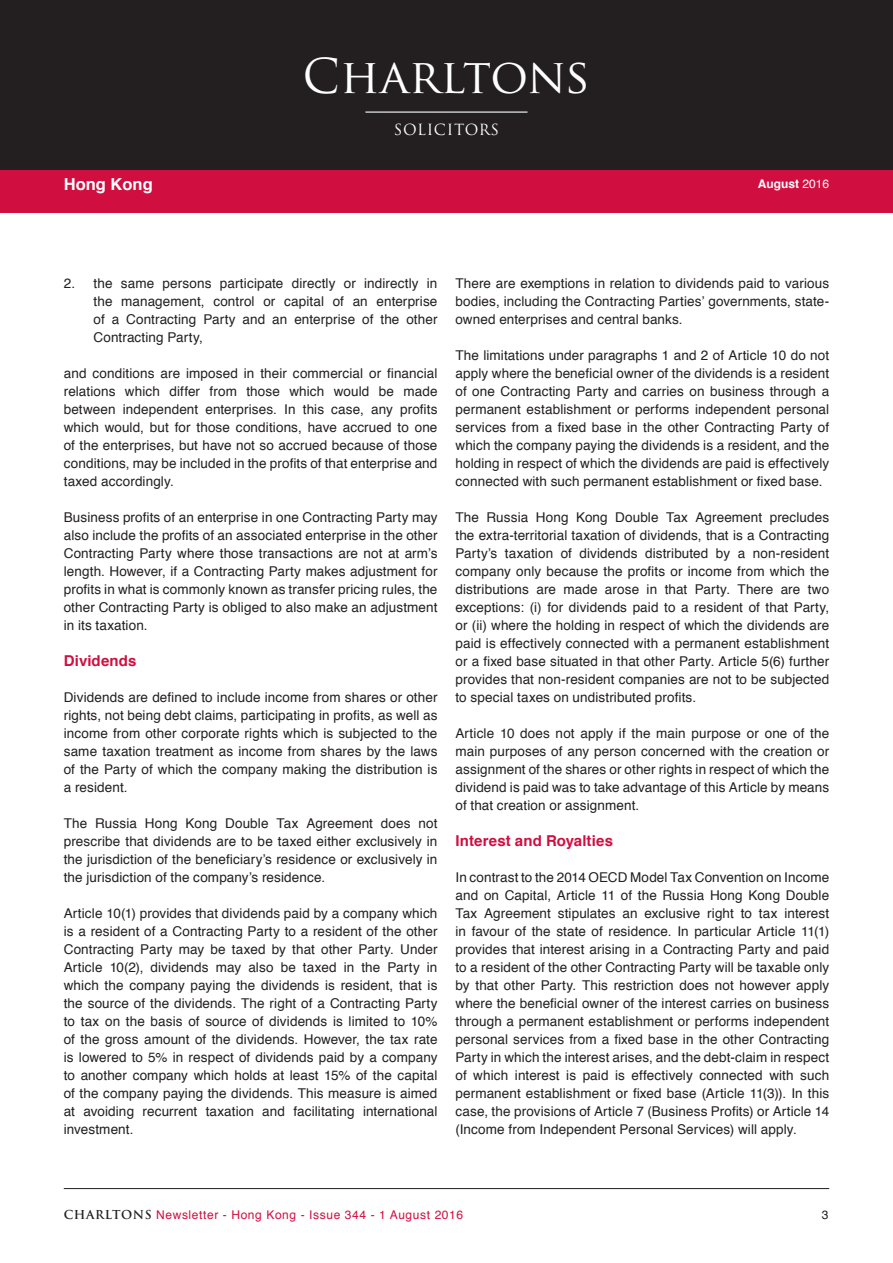
<style>
.page{position:relative;width:893px;height:1263px;background:#fff}
.page>*{position:absolute;margin:0;border:0;box-sizing:border-box;transform-origin:0 0}
.t1{font:46.8px "Trajan Pro";color:#fff}
.t2{font:700 16.5px "Helvetica";color:#fff}
.body__Subtitle_1{font:700 15px "Helvetica";letter-spacing:.005em;color:#d10e40}
.t3{font:15px "Trajan Pro";letter-spacing:.04em;color:#fff}
.body_text{font:13.5px/18px "Helvetica";letter-spacing:.01em;color:#231f20;text-align:justify}
.t4{font:12px "Helvetica";letter-spacing:.05em;color:#d10e40}
.t5{font:700 12px "Helvetica";color:#fff}
.t6{font:12px "Helvetica";color:#231f20}
.s1{font-weight:400}
.s2{font-family:"Trajan Pro";font-weight:700;color:#231f20}
</style>
<div class="page">
<div style="left:0;top:194px;width:893px;height:19px;background:#d10e40"></div>
<hr style="left:64px;top:1188px;width:765px;height:1px;background:#231f20">
<div style="left:0;top:0;width:893px;height:170px;background:#231f20"></div>
<div style="left:0;top:170px;width:893px;height:32px;background:#d10e40"></div>
<hr style="left:365px;top:112px;width:162px;height:1px;background:#fff">
<p class="t2" style="left:64px;top:171px;width:90px">Hong Kong</p>
<h1 class="t1" style="left:303px;top:47px;width:289px">Charltons</h1>
<p class="t3" style="left:394px;top:120px;width:107px">SOLICITORS</p>
<p class="t5" style="left:758px;top:174px;width:73px">August <span class="s1">2016</span></p>
<p class="body_text" style="left:94px;top:275px;width:345px;text-indent:-30px">2. the same persons participate directly or indirectly in the management, control or capital of an enterprise of a Contracting Party and an enterprise of the other Contracting Party,</p>
<p class="body_text" style="left:64px;top:365px;width:375px">and conditions are imposed in their commercial or financial relations which differ from those which would be made between independent enterprises. In this case, any profits which would, but for those conditions, have accrued to one of the enterprises, but have not so accrued because of those conditions, may be included in the profits of that enterprise and taxed accordingly.</p>
<p class="body_text" style="left:64px;top:509px;width:375px">Business profits of an enterprise in one Contracting Party may also include the profits of an associated enterprise in the other Contracting Party where those transactions are not at arm’s length. However, if a Contracting Party makes adjustment for profits in what is commonly known as transfer pricing rules, the other Contracting Party is obliged to also make an adjustment in its taxation.</p>
<p class="body__Subtitle_1" style="left:64px;top:649px;width:74px">Dividends</p>
<p class="body_text" style="left:64px;top:689px;width:375px">Dividends are defined to include income from shares or other rights, not being debt claims, participating in profits, as well as income from other corporate rights which is subjected to the same taxation treatment as income from shares by the laws of the Party of which the company making the distribution is a resident.</p>
<p class="body_text" style="left:64px;top:815px;width:375px">The Russia Hong Kong Double Tax Agreement does not prescribe that dividends are to be taxed either exclusively in the jurisdiction of the beneficiary’s residence or exclusively in the jurisdiction of the company’s residence.</p>
<p class="body_text" style="left:64px;top:905px;width:375px">Article 10(1) provides that dividends paid by a company which is a resident of a Contracting Party to a resident of the other Contracting Party may be taxed by that other Party. Under Article 10(2), dividends may also be taxed in the Party in which the company paying the dividends is resident, that is the source of the dividends. The right of a Contracting Party to tax on the basis of source of dividends is limited to 10% of the gross amount of the dividends. However, the tax rate is lowered to 5% in respect of dividends paid by a company to another company which holds at least 15% of the capital of the company paying the dividends. This measure is aimed at avoiding recurrent taxation and facilitating international investment.</p>
<p class="body_text" style="left:455px;top:275px;width:375px">There are exemptions in relation to dividends paid to various bodies, including the Contracting Parties’ governments, state&shy;owned enterprises and central banks.</p>
<p class="body_text" style="left:455px;top:347px;width:375px">The limitations under paragraphs 1 and 2 of Article 10 do not apply where the beneficial owner of the dividends is a resident of one Contracting Party and carries on business through a permanent establishment or performs independent personal services from a fixed base in the other Contracting Party of which the company paying the dividends is a resident, and the holding in respect of which the dividends are paid is effectively connected with such permanent establishment or fixed base.</p>
<p class="body_text" style="left:455px;top:509px;width:375px">The Russia Hong Kong Double Tax Agreement precludes the extra-territorial taxation of dividends, that is a Contracting Party’s taxation of dividends distributed by a non-resident company only because the profits or income from which the distributions are made arose in that Party. There are two exceptions: (i) for dividends paid to a resident of that Party, or (ii) where the holding in respect of which the dividends are paid is effectively connected with a permanent establishment or a fixed base situated in that other Party. Article 5(6) further provides that non-resident companies are not to be subjected to special taxes on undistributed profits.</p>
<p class="body_text" style="left:455px;top:725px;width:375px">Article 10 does not apply if the main purpose or one of the main purposes of any person concerned with the creation or assignment of the shares or other rights in respect of which the dividend is paid was to take advantage of this Article by means of that creation or assignment.</p>
<p class="body__Subtitle_1" style="left:455px;top:829px;width:159px">Interest and Royalties</p>
<p class="body_text" style="left:455px;top:869px;width:375px">In contrast to the 2014 OECD Model Tax Convention on Income and on Capital, Article 11 of the Russia Hong Kong Double Tax Agreement stipulates an exclusive right to tax interest in favour of the state of residence. In particular Article 11(1) provides that interest arising in a Contracting Party and paid to a resident of the other Contracting Party will be taxable only by that other Party. This restriction does not however apply where the beneficial owner of the interest carries on business through a permanent establishment or performs independent personal services from a fixed base in the other Contracting Party in which the interest arises, and the debt-claim in respect of which interest is paid is effectively connected with such permanent establishment or fixed base (Article 11(3)). In this case, the provisions of Article 7 (Business Profits) or Article 14 (Income from Independent Personal Services) will apply.</p>
<p class="t4" style="left:64px;top:1206px;width:401px"><span class="s2">CHARLTONS</span> Newsletter - Hong Kong - Issue 344 - 1 August 2016</p>
<p class="t6" style="left:822px;top:1206px;width:8px">3</p>
</div>
